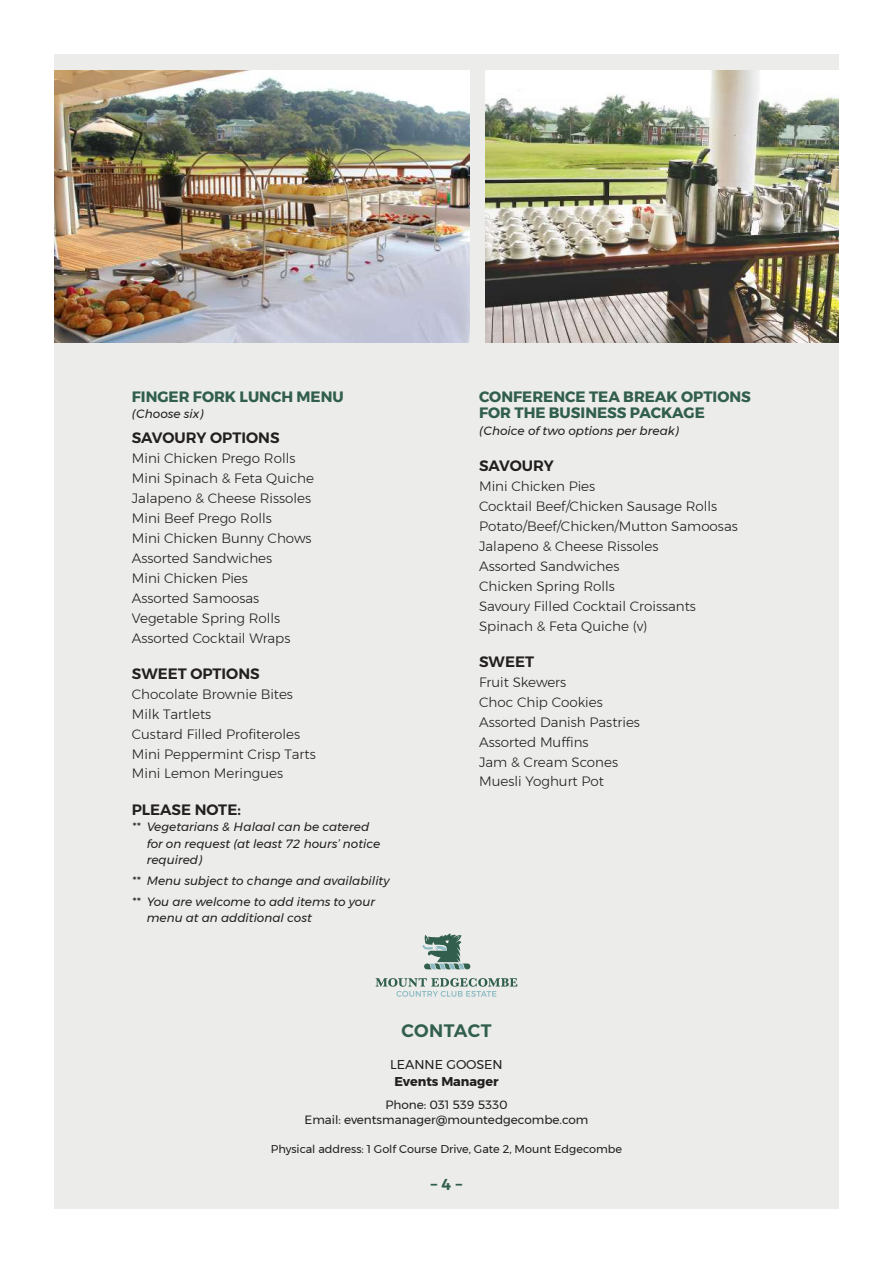
<style>
.page{position:relative;width:893px;height:1263px;background:#fff}
.page>*{position:absolute;margin:0;border:0;box-sizing:border-box;transform-origin:0 0}
.t1{font:600 18px "Montserrat";letter-spacing:.025em;color:#325f4d}
.t2{font:600 15.75px "Montserrat";color:#325f4d}
.t3{font:700 15px/16.5px "Montserrat";color:#325f4d}
.t4{font:600 15px "Montserrat";color:#231f20}
.t5{font:300 13.5px/20px "Montserrat";color:#231f20}
.t6{font:700 12.75px "Montserrat";color:#231f20}
.t7{font:12.75px "Montserrat";color:#231f20}
.t8{font:italic 12px/16.5px "Montserrat";color:#231f20}
.t9{font:12px/15px "Montserrat";color:#231f20;text-align:center}
.t10{font:11.25px "Montserrat";color:#231f20}
</style>
<div class="page">
<div style="left:54px;top:54px;width:785px;height:1155px;background:#ecedea"></div>
<img style="left:54px;top:71px;width:415px;height:271px">
<img style="left:486px;top:71px;width:353px;height:271px">
<svg style="left:422px;top:933px;width:48px;height:36px"></svg>
<svg style="left:376px;top:978px;width:141px;height:19px"></svg>
<p class="t3" style="left:132px;top:388px;width:213px">FINGER FORK LUNCH MENU</p>
<p class="t8" style="left:132px;top:406px;width:73px">(Choose six)</p>
<p class="t4" style="left:132px;top:426px;width:149px">SAVOURY OPTIONS</p>
<p class="t5" style="left:132px;top:448px;width:184px">Mini Chicken Prego Rolls<br>Mini Spinach &amp; Feta Quiche<br>Jalapeno &amp; Cheese Rissoles<br>Mini Beef Prego Rolls<br>Mini Chicken Bunny Chows<br>Assorted Sandwiches<br>Mini Chicken Pies<br>Assorted Samoosas<br>Vegetable Spring Rolls<br>Assorted Cocktail Wraps</p>
<p class="t4" style="left:132px;top:662px;width:129px">SWEET OPTIONS</p>
<p class="t5" style="left:132px;top:684px;width:185px">Chocolate Brownie Bites<br>Milk Tartlets<br>Custard Filled Profiteroles<br>Mini Peppermint Crisp Tarts<br>Mini Lemon Meringues</p>
<p class="t4" style="left:132px;top:798px;width:111px">PLEASE NOTE:</p>
<p class="t8" style="left:147px;top:819px;width:235px;text-indent:-15px">** Vegetarians &amp; Halaal can be catered for on request (at least 72 hours’ notice required)</p>
<p class="t8" style="left:132px;top:870px;width:259px;line-height:20.7px">** Menu subject to change and availability ** You are welcome to add items to your</p>
<p class="t8" style="left:147px;top:910px;width:166px">menu at an additional cost</p>
<p class="t3" style="left:479px;top:388px;width:273px">CONFERENCE TEA BREAK OPTIONS<br>FOR THE BUSINESS PACKAGE</p>
<p class="t8" style="left:479px;top:422px;width:201px">(Choice of two options per break)</p>
<p class="t4" style="left:479px;top:454px;width:76px">SAVOURY</p>
<p class="t5" style="left:479px;top:476px;width:260px">Mini Chicken Pies<br>Cocktail Beef/Chicken Sausage Rolls<br>Potato/Beef/Chicken/Mutton Samoosas<br>Jalapeno &amp; Cheese Rissoles<br>Assorted Sandwiches<br>Chicken Spring Rolls<br>Savoury Filled Cocktail Croissants<br>Spinach &amp; Feta Quiche (v)</p>
<p class="t4" style="left:479px;top:650px;width:57px">SWEET</p>
<p class="t5" style="left:479px;top:672px;width:162px">Fruit Skewers<br>Choc Chip Cookies<br>Assorted Danish Pastries<br>Assorted Muffins<br>Jam &amp; Cream Scones<br>Muesli Yoghurt Pot</p>
<h1 class="t1" style="left:401px;top:1016px;width:92px">CONTACT</h1>
<p class="t7" style="left:390px;top:1055px;width:114px">LEANNE GOOSEN</p>
<p class="t6" style="left:394px;top:1071px;width:106px">Events Manager</p>
<p class="t9" style="left:304px;top:1097px;width:285px">Phone: 031 539 5330<br>Email: eventsmanager@mountedgecombe.com</p>
<p class="t10" style="left:271px;top:1141px;width:353px">Physical address: 1 Golf Course Drive, Gate 2, Mount Edgecombe</p>
<p class="t2" style="left:431px;top:1172px;width:33px">– 4 –</p>
</div>
